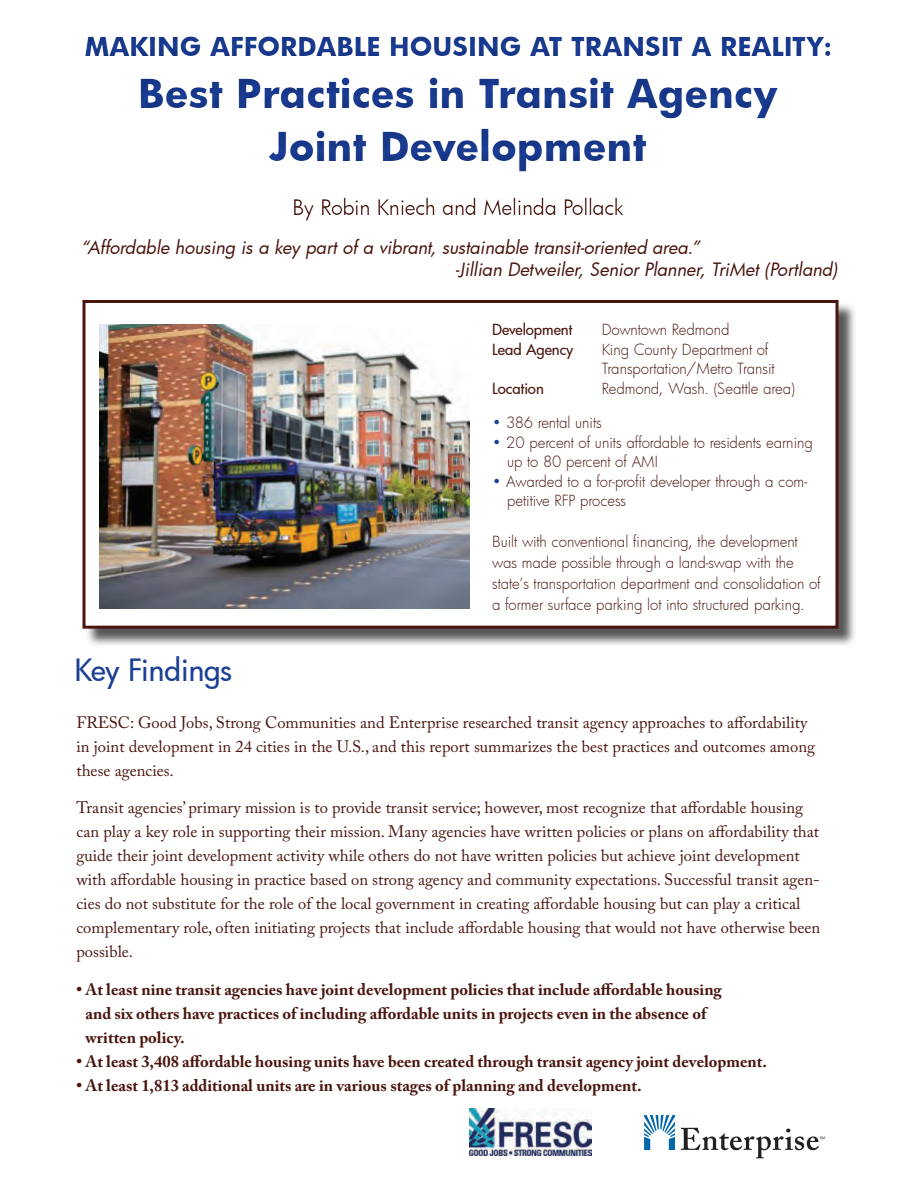
<style>
.page{position:relative;width:918px;height:1188px;background:#fff}
.page>*{position:absolute;margin:0;border:0;box-sizing:border-box;transform-origin:0 0}
.t1{font:700 39px/52.5px "Futura";color:#1b3f94;text-align:center}
.t2{font:500 30px "Futura";letter-spacing:-.005em;color:#1b3f94}
.t3{font:700 25.5px "Futura";color:#1b3f94}
.t4{font:21px "Futura";letter-spacing:-.01em;color:#49150e}
.t5{font:italic 18px/21.6px "Futura";color:#49140e}
.t6{font:16.5px/24px "Adobe Caslon Pro";color:#49150e}
.t7{font:700 16.5px/24px "Adobe Caslon Pro";color:#49150e}
.t8{font:300 15px/19.5px "Futura";letter-spacing:-.005em;color:#49150e}
.t9{font:500 15px "Futura";letter-spacing:-.005em;color:#49150e}
.s1{color:#1b3f94}
</style>
<div class="page">
<svg style="left:644px;top:1115px;width:31px;height:35px"></svg>
<svg style="left:681px;top:1128px;width:144px;height:30px"></svg>
<img style="left:470px;top:1109px;width:121px;height:47px">
<div style="left:70px;top:17px;width:776px;height:220px;background:#231f20;opacity:.5"></div>
<div style="left:85px;top:302px;width:772px;height:345px;background:#231f20;opacity:.75"></div>
<div style="left:82px;top:300px;width:756px;height:329px;background:#fff;border:3px solid #49150e"></div>
<img style="left:99px;top:324px;width:371px;height:284px">
<h3 class="t3" style="left:84px;top:28px;width:749px">Making Affordable Housing at Transit a Reality:</h3>
<h1 class="t1" style="left:138px;top:66px;width:642px">Best Practices in Transit Agency<br>Joint Development</h1>
<p class="t4" style="left:293px;top:193px;width:333px">By Robin Kniech and Melinda Pollack</p>
<p class="t5" style="left:455px;top:236px;width:384px;text-indent:-374px">“Affordable housing is a key part of a vibrant, sustainable transit-oriented area.”<br>-Jillian Detweiler, Senior Planner, TriMet (Portland)</p>
<p class="t9" style="left:492px;top:319px;width:82px">Development</p>
<p class="t8" style="left:602px;top:320px;width:129px">Downtown Redmond</p>
<p class="t9" style="left:492px;top:339px;width:83px">Lead Agency</p>
<p class="t8" style="left:602px;top:339px;width:174px">King County Department of<br>Transportation/Metro Transit</p>
<p class="t9" style="left:492px;top:378px;width:53px">Location</p>
<p class="t8" style="left:602px;top:378px;width:195px">Redmond, Wash. (Seattle area)</p>
<p class="t8" style="left:492px;top:413px;width:111px"><span class="s1">•</span> 386 rental units</p>
<p class="t8" style="left:507px;top:432px;width:307px;text-indent:-15px"><span class="s1">•</span> 20 percent of units affordable to residents earning up to 80 percent of AMI</p>
<p class="t8" style="left:507px;top:471px;width:302px;text-indent:-15px"><span class="s1">•</span> Awarded to a for-profit developer through a com&shy;petitive RFP process</p>
<p class="t8" style="left:492px;top:530px;width:330px;line-height:21px">Built with conventional financing, the development was made possible through a land-swap with the state’s transportation department and consolidation of a former surface parking lot into structured parking.</p>
<h2 class="t2" style="left:74px;top:650px;width:159px">Key Findings</h2>
<p class="t6" style="left:76px;top:710px;width:740px">FRESC: Good Jobs, Strong Communities and Enterprise researched transit agency approaches to affordability in joint development in 24 cities in the U.S., and this report summarizes the best practices and outcomes among these agencies.</p>
<p class="t6" style="left:76px;top:796px;width:745px">Transit agencies’ primary mission is to provide transit service; however, most recognize that affordable housing can play a key role in supporting their mission. Many agencies have written policies or plans on affordability that guide their joint development activity while others do not have written policies but achieve joint development with affordable housing in practice based on strong agency and community expectations. Successful transit agen&shy;cies do not substitute for the role of the local government in creating affordable housing but can play a critical complementary role, often initiating projects that include affordable housing that would not have otherwise been possible.</p>
<p class="t7" style="left:85px;top:977px;width:638px;text-indent:-9px">• At least nine transit agencies have joint development policies that include affordable housing and six others have practices of including affordable units in projects even in the absence of written policy.</p>
<p class="t7" style="left:76px;top:1049px;width:692px">• At least 3,408 affordable housing units have been created through transit agency joint development.</p>
<p class="t7" style="left:76px;top:1073px;width:567px">• At least 1,813 additional units are in various stages of planning and development.</p>
</div>
